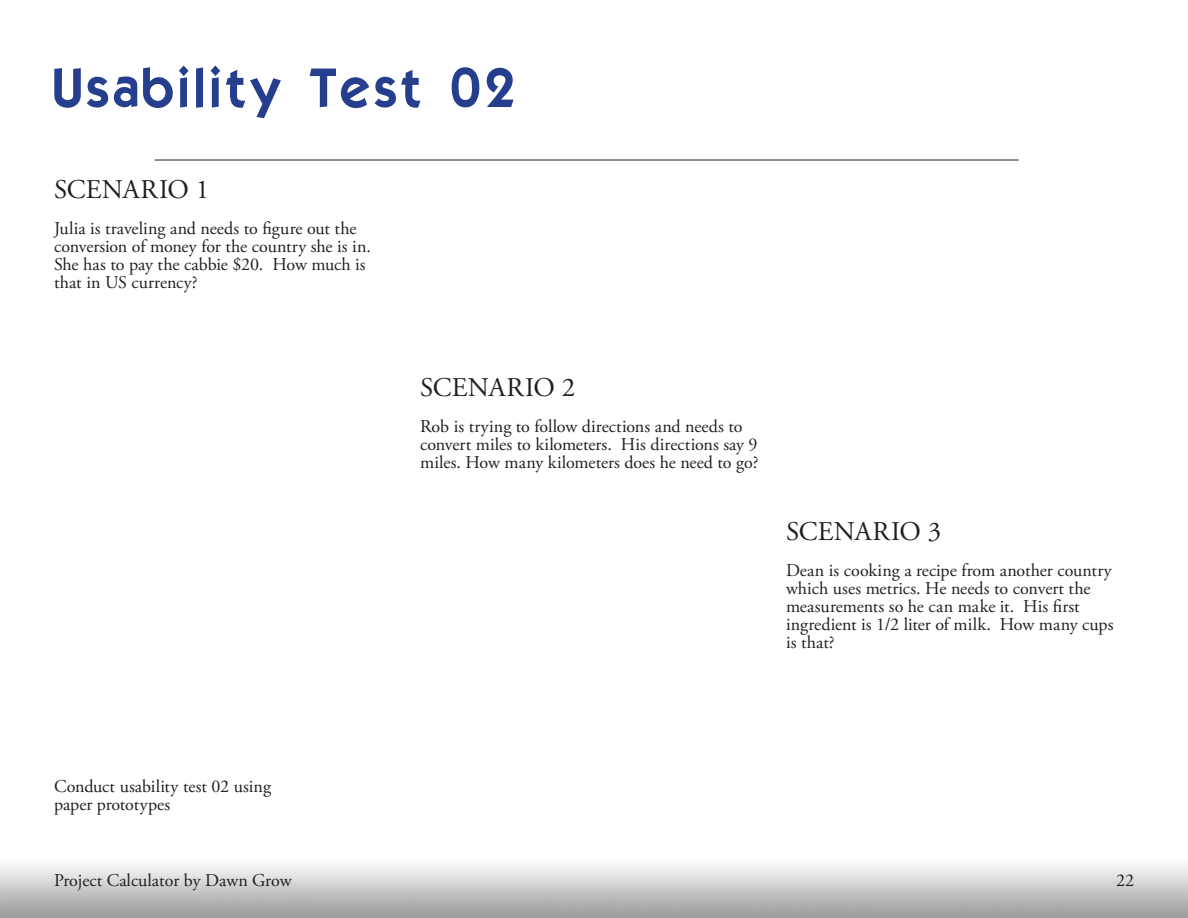
<style>
.page{position:relative;width:1188px;height:918px;background:#fff}
.page>*{position:absolute;margin:0;border:0;box-sizing:border-box;transform-origin:0 0}
.project-header{font:54px "ELEGANCE";letter-spacing:.1em;color:#253f8e}
.table_contents{font:27px "Adobe Garamond Pro";color:#231f20}
.p-body_main{font:18px/18px "Adobe Garamond Pro";color:#231f20}
</style>
<div class="page">
<hr style="left:155px;top:160px;width:864px;height:1px;background:#231f20">
<p class="project-header" style="left:54px;top:54px;width:462px">Usability Test 02</p>
<p class="table_contents" style="left:54px;top:173px;width:157px">SCENARIO 1</p>
<p class="p-body_main" style="left:54px;top:220px;width:318px">Julia is traveling and needs to figure out the conversion of money for the country she is in.<br>She has to pay the cabbie $20. How much is that in US currency?</p>
<p class="table_contents" style="left:420px;top:371px;width:157px">SCENARIO 2</p>
<p class="p-body_main" style="left:420px;top:418px;width:340px">Rob is trying to follow directions and needs to convert miles to kilometers. His directions say 9 miles. How many kilometers does he need to go?</p>
<p class="table_contents" style="left:786px;top:515px;width:157px">SCENARIO 3</p>
<p class="p-body_main" style="left:786px;top:562px;width:329px">Dean is cooking a recipe from another country which uses metrics. He needs to convert the measurements so he can make it. His first ingredient is 1/2 liter of milk. How many cups is that?</p>
<p class="p-body_main" style="left:54px;top:778px;width:219px">Conduct usability test 02 using paper prototypes</p>
<p class="p-body_main" style="left:54px;top:872px;width:239px">Project Calculator by Dawn Grow</p>
<p class="p-body_main" style="left:1116px;top:872px;width:19px">22</p>
</div>
